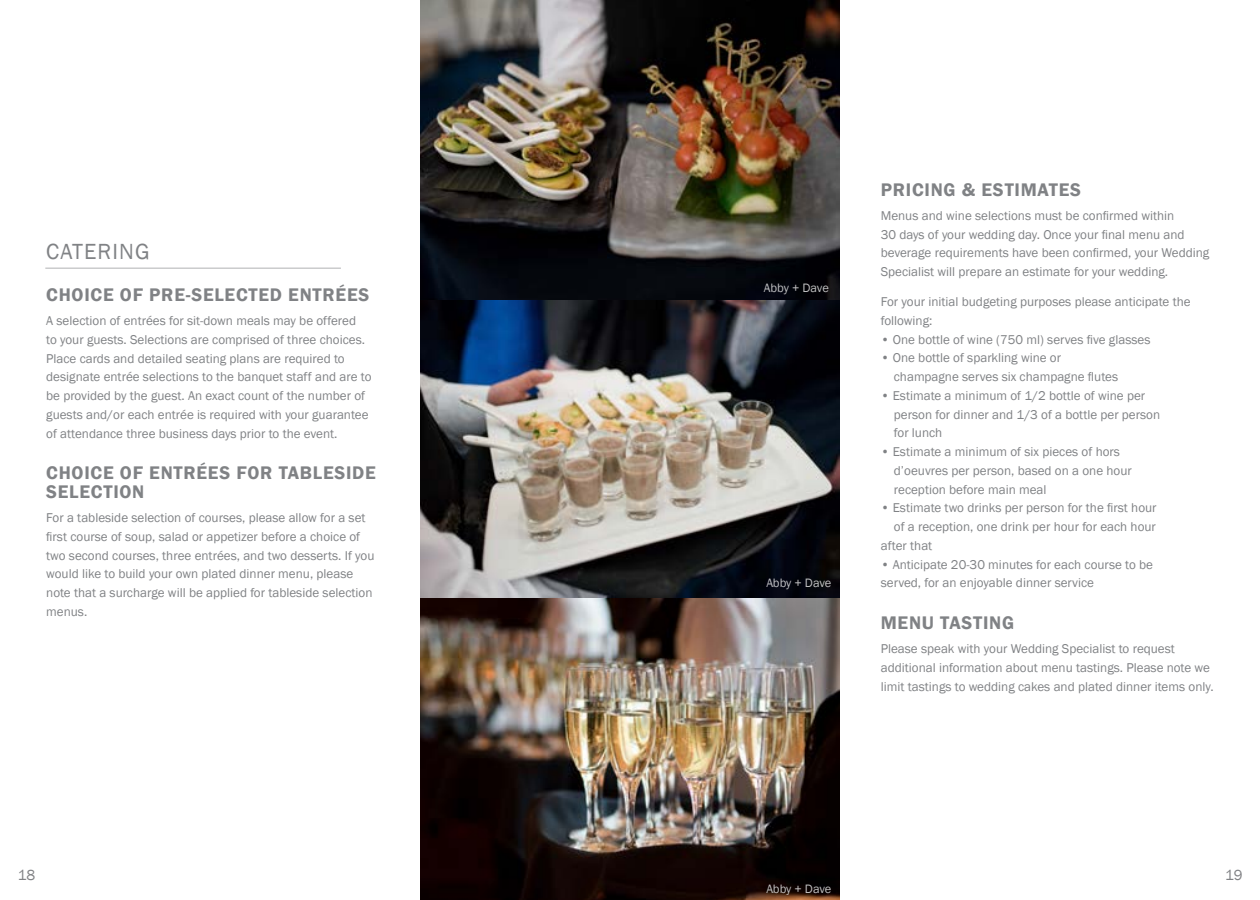
<style>
.page{position:relative;width:1260px;height:900px;background:#fff}
.page>*{position:absolute;margin:0;border:0;box-sizing:border-box;transform-origin:0 0}
.t1{font:22.5px "Franklin Gothic";letter-spacing:.05em;color:#808285}
.t2{font:600 18.75px/18.8px "Franklin Gothic";letter-spacing:.04em;color:#808285}
.t3{font:15px "Franklin Gothic";color:#818285}
.t4{font:13.12px/18.8px "Franklin Gothic";color:#808285}
.t5{font:12.5px "Franklin Gothic";letter-spacing:-.01em;color:#fff}
</style>
<div class="page">
<hr style="left:45px;top:268px;width:296px;height:1px;background:#808285">
<img style="left:420px;top:0;width:188px;height:300px">
<img style="left:420px;top:300px;width:188px;height:600px">
<img style="left:608px;top:0;width:232px;height:300px">
<img style="left:608px;top:300px;width:232px;height:600px">
<h1 class="t1" style="left:46px;top:237px;width:105px">CATERING</h1>
<h2 class="t2" style="left:46px;top:285px;width:325px">CHOICE OF PRE-SELECTED ENTRÉES</h2>
<p class="t4" style="left:46px;top:312px;width:327px">A selection of entrées for sit-down meals may be offered<br>to your guests. Selections are comprised of three choices.<br>Place cards and detailed seating plans are required to designate entrée selections to the banquet staff and are to be provided by the guest. An exact count of the number of guests and/or each entrée is required with your guarantee of attendance three business days prior to the event.</p>
<h2 class="t2" style="left:46px;top:463px;width:331px">CHOICE OF ENTRÉES FOR TABLESIDE<br>SELECTION</h2>
<p class="t4" style="left:46px;top:509px;width:330px">For a tableside selection of courses, please allow for a set first course of soup, salad or appetizer before a choice of two second courses, three entrées, and two desserts. If you would like to build your own plated dinner menu, please note that a surcharge will be applied for tableside selection menus.</p>
<p class="t5" style="left:764px;top:280px;width:66px">Abby + Dave</p>
<p class="t5" style="left:766px;top:575px;width:66px">Abby + Dave</p>
<h2 class="t2" style="left:881px;top:180px;width:202px">PRICING &amp; ESTIMATES</h2>
<p class="t4" style="left:881px;top:206px;width:330px">Menus and wine selections must be confirmed within<br>30 days of your wedding day. Once your final menu and beverage requirements have been confirmed, your Wedding Specialist will prepare an estimate for your wedding.</p>
<p class="t4" style="left:881px;top:293px;width:311px">For your initial budgeting purposes please anticipate the following:</p>
<p class="t4" style="left:881px;top:330px;width:271px">• One bottle of wine (750 ml) serves five glasses</p>
<p class="t4" style="left:894px;top:349px;width:226px;text-indent:-13px">• One bottle of sparkling wine or champagne serves six champagne flutes</p>
<p class="t4" style="left:894px;top:386px;width:268px;text-indent:-13px">• Estimate a minimum of 1/2 bottle of wine per person for dinner and 1/3 of a bottle per person for lunch</p>
<p class="t4" style="left:894px;top:443px;width:239px;text-indent:-13px">• Estimate a minimum of six pieces of hors d’oeuvres per person, based on a one hour reception before main meal</p>
<p class="t4" style="left:881px;top:499px;width:277px">• Estimate two drinks per person for the first hour</p>
<p class="t4" style="left:894px;top:518px;width:264px">of a reception, one drink per hour for each hour</p>
<p class="t4" style="left:881px;top:537px;width:53px">after that</p>
<p class="t4" style="left:881px;top:555px;width:274px">• Anticipate 20-30 minutes for each course to be served, for an enjoyable dinner service</p>
<h2 class="t2" style="left:881px;top:613px;width:135px">MENU TASTING</h2>
<p class="t4" style="left:881px;top:640px;width:334px">Please speak with your Wedding Specialist to request additional information about menu tastings. Please note we limit tastings to wedding cakes and plated dinner items only.</p>
<p class="t3" style="left:18px;top:866px;width:19px">18</p>
<p class="t3" style="left:1225px;top:866px;width:19px">19</p>
<p class="t5" style="left:766px;top:881px;width:66px">Abby + Dave</p>
</div>
